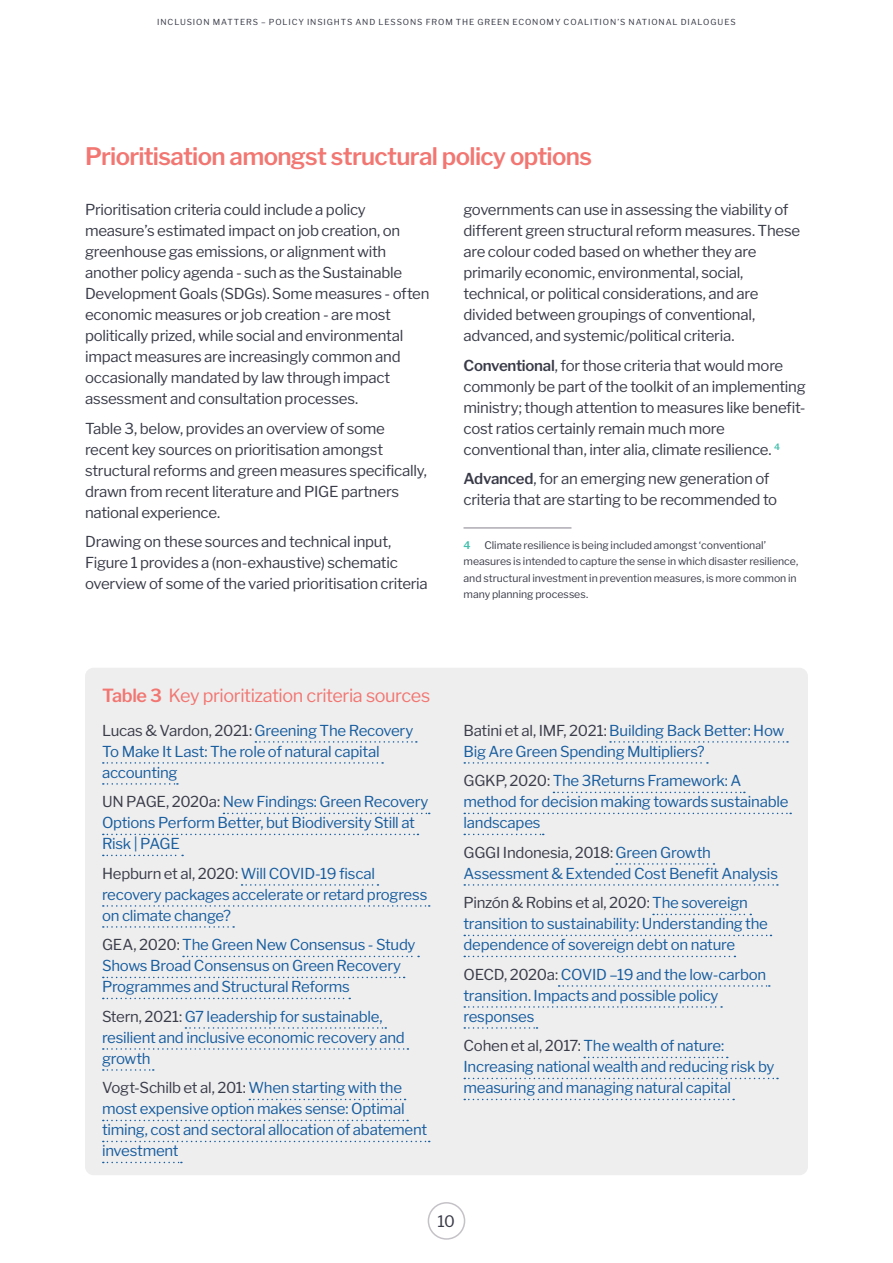
<style>
.page{position:relative;width:893px;height:1263px;background:#fff}
.page>*{position:absolute;margin:0;border:0;box-sizing:border-box;transform-origin:0 0}
.t1{font:600 24px "Libre Franklin";letter-spacing:-.025em;color:#f27671}
.t2{font:18px "Libre Franklin";letter-spacing:-.025em;color:#f27671}
.t3{font:15.75px "Libre Franklin";color:#393b48}
.t4{font:15px/21px "Libre Franklin";letter-spacing:-.015em;color:#393b48}
.t5{font:15px/21px "Libre Franklin";letter-spacing:-.015em;color:#175d9e}
.t6{font:10.5px/16.5px "Libre Franklin";letter-spacing:-.005em;color:#393b48}
.t7{font:600 10.5px "Libre Franklin";color:#45bfad}
.t8{font:8.25px "Libre Franklin";letter-spacing:.11em;color:#393b48}
.s1{font-weight:600}
.s2{color:#393b48}
</style>
<div class="page">
<hr style="left:463px;top:527px;width:108px;height:2px;background:#aeabb2">
<div style="left:85px;top:668px;width:723px;height:507px;background:#eeeeef;border-radius:9px"></div>
<svg style="left:255px;top:741px;width:162px;height:2px"></svg>
<svg style="left:103px;top:762px;width:280px;height:2px"></svg>
<svg style="left:103px;top:783px;width:75px;height:2px"></svg>
<svg style="left:223px;top:813px;width:207px;height:1px"></svg>
<svg style="left:103px;top:834px;width:315px;height:1px"></svg>
<svg style="left:103px;top:855px;width:80px;height:1px"></svg>
<svg style="left:242px;top:884px;width:136px;height:2px"></svg>
<svg style="left:103px;top:905px;width:327px;height:2px"></svg>
<svg style="left:103px;top:926px;width:131px;height:2px"></svg>
<svg style="left:183px;top:956px;width:236px;height:1px"></svg>
<svg style="left:103px;top:977px;width:302px;height:1px"></svg>
<svg style="left:103px;top:998px;width:247px;height:1px"></svg>
<svg style="left:185px;top:1027px;width:201px;height:2px"></svg>
<svg style="left:103px;top:1048px;width:305px;height:2px"></svg>
<svg style="left:103px;top:1069px;width:51px;height:2px"></svg>
<svg style="left:249px;top:1099px;width:157px;height:1px"></svg>
<svg style="left:103px;top:1120px;width:305px;height:1px"></svg>
<svg style="left:103px;top:1141px;width:327px;height:1px"></svg>
<svg style="left:103px;top:1162px;width:79px;height:1px"></svg>
<svg style="left:610px;top:741px;width:178px;height:2px"></svg>
<svg style="left:464px;top:762px;width:244px;height:2px"></svg>
<svg style="left:553px;top:792px;width:192px;height:1px"></svg>
<svg style="left:464px;top:813px;width:327px;height:1px"></svg>
<svg style="left:464px;top:834px;width:80px;height:1px"></svg>
<svg style="left:616px;top:863px;width:98px;height:2px"></svg>
<svg style="left:464px;top:884px;width:314px;height:2px"></svg>
<svg style="left:653px;top:914px;width:98px;height:1px"></svg>
<svg style="left:464px;top:935px;width:307px;height:1px"></svg>
<svg style="left:464px;top:956px;width:271px;height:1px"></svg>
<svg style="left:559px;top:985px;width:211px;height:2px"></svg>
<svg style="left:464px;top:1006px;width:258px;height:2px"></svg>
<svg style="left:464px;top:1027px;width:73px;height:2px"></svg>
<svg style="left:584px;top:1057px;width:144px;height:1px"></svg>
<svg style="left:464px;top:1078px;width:314px;height:1px"></svg>
<svg style="left:464px;top:1099px;width:270px;height:1px"></svg>
<div style="left:428px;top:1202px;width:37px;height:38px;border:2px solid #c5c2c7;border-radius:50%"></div>
<p class="t8" style="left:157px;top:17px;width:580px">INCLUSION MATTERS – POLICY INSIGHTS AND LESSONS FROM THE GREEN ECONOMY COALITION’S NATIONAL DIALOGUES</p>
<h1 class="t1" style="left:85px;top:141px;width:508px">Prioritisation amongst structural policy options</h1>
<p class="t4" style="left:85px;top:199px;width:346px">Prioritisation criteria could include a policy measure’s estimated impact on job creation, on greenhouse gas emissions, or alignment with another policy agenda - such as the Sustainable Development Goals (SDGs). Some measures - often economic measures or job creation - are most politically prized, while social and environmental impact measures are increasingly common and occasionally mandated by law through impact assessment and consultation processes.</p>
<p class="t4" style="left:85px;top:418px;width:343px">Table 3, below, provides an overview of some recent key sources on prioritisation amongst structural reforms and green measures specifically, drawn from recent literature and PIGE partners national experience.</p>
<p class="t4" style="left:85px;top:531px;width:344px">Drawing on these sources and technical input,<br>Figure 1 provides a (non-exhaustive) schematic overview of some of the varied prioritisation criteria</p>
<p class="t4" style="left:463px;top:199px;width:338px">governments can use in assessing the viability of different green structural reform measures. These are colour coded based on whether they are primarily economic, environmental, social, technical, or political considerations, and are divided between groupings of conventional, advanced, and systemic/political criteria.</p>
<p class="t4" style="left:463px;top:355px;width:344px"><span class="s1">Conventional</span>, for those criteria that would more commonly be part of the toolkit of an implementing ministry; though attention to measures like benefit&shy;cost ratios certainly remain much more conventional than, inter alia, climate resilience. <sup>4</sup></p>
<p class="t4" style="left:463px;top:468px;width:315px"><span class="s1">Advanced</span>, for an emerging new generation of criteria that are starting to be recommended to</p>
<p class="t7" style="left:463px;top:538px;width:9px">4</p>
<p class="t6" style="left:463px;top:537px;width:336px;text-indent:21px">Climate resilience is being included amongst ‘conventional’ measures is intended to capture the sense in which disaster resilience, and structural investment in prevention measures, is more common in many planning processes.</p>
<p class="t2" style="left:102px;top:685px;width:330px"><span class="s1">Table 3</span> Key prioritization criteria sources</p>
<p class="t5" style="left:102px;top:720px;width:313px"><span class="s2">Lucas &amp; Vardon, 2021:</span> Greening The Recovery<br>To Make It Last: The role of natural capital accounting</p>
<p class="t5" style="left:102px;top:791px;width:328px"><span class="s2">UN PAGE, 2020a:</span> New Findings: Green Recovery<br>Options Perform Better, but Biodiversity Still at<br>Risk | PAGE</p>
<p class="t5" style="left:102px;top:863px;width:327px"><span class="s2">Hepburn et al, 2020:</span> Will COVID-19 fiscal recovery packages accelerate or retard progress on climate change?</p>
<p class="t5" style="left:102px;top:934px;width:315px"><span class="s2">GEA, 2020:</span> The Green New Consensus - Study<br>Shows Broad Consensus on Green Recovery<br>Programmes and Structural Reforms</p>
<p class="t5" style="left:102px;top:1006px;width:304px"><span class="s2">Stern, 2021:</span> G7 leadership for sustainable, resilient and inclusive economic recovery and growth</p>
<p class="t5" style="left:102px;top:1077px;width:327px"><span class="s2">Vogt-Schilb et al, 201:</span> When starting with the most expensive option makes sense: Optimal timing, cost and sectoral allocation of abatement investment</p>
<p class="t5" style="left:463px;top:720px;width:322px"><span class="s2">Batini et al, IMF, 2021:</span> Building Back Better: How<br>Big Are Green Spending Multipliers?</p>
<p class="t5" style="left:463px;top:770px;width:327px"><span class="s2">GGKP, 2020:</span> The 3Returns Framework: A method for decision making towards sustainable landscapes</p>
<p class="t5" style="left:463px;top:842px;width:316px"><span class="s2">GGGI Indonesia, 2018:</span> Green Growth<br>Assessment &amp; Extended Cost Benefit Analysis</p>
<p class="t5" style="left:463px;top:892px;width:306px"><span class="s2">Pinzón &amp; Robins et al, 2020:</span> The sovereign transition to sustainability: Understanding the dependence of sovereign debt on nature</p>
<p class="t5" style="left:463px;top:964px;width:304px"><span class="s2">OECD, 2020a:</span> COVID –19 and the low-carbon transition. Impacts and possible policy responses</p>
<p class="t5" style="left:463px;top:1035px;width:313px"><span class="s2">Cohen et al, 2017:</span> The wealth of nature:<br>Increasing national wealth and reducing risk by measuring and managing natural capital</p>
<p class="t3" style="left:438px;top:1212px;width:19px">10</p>
</div>
